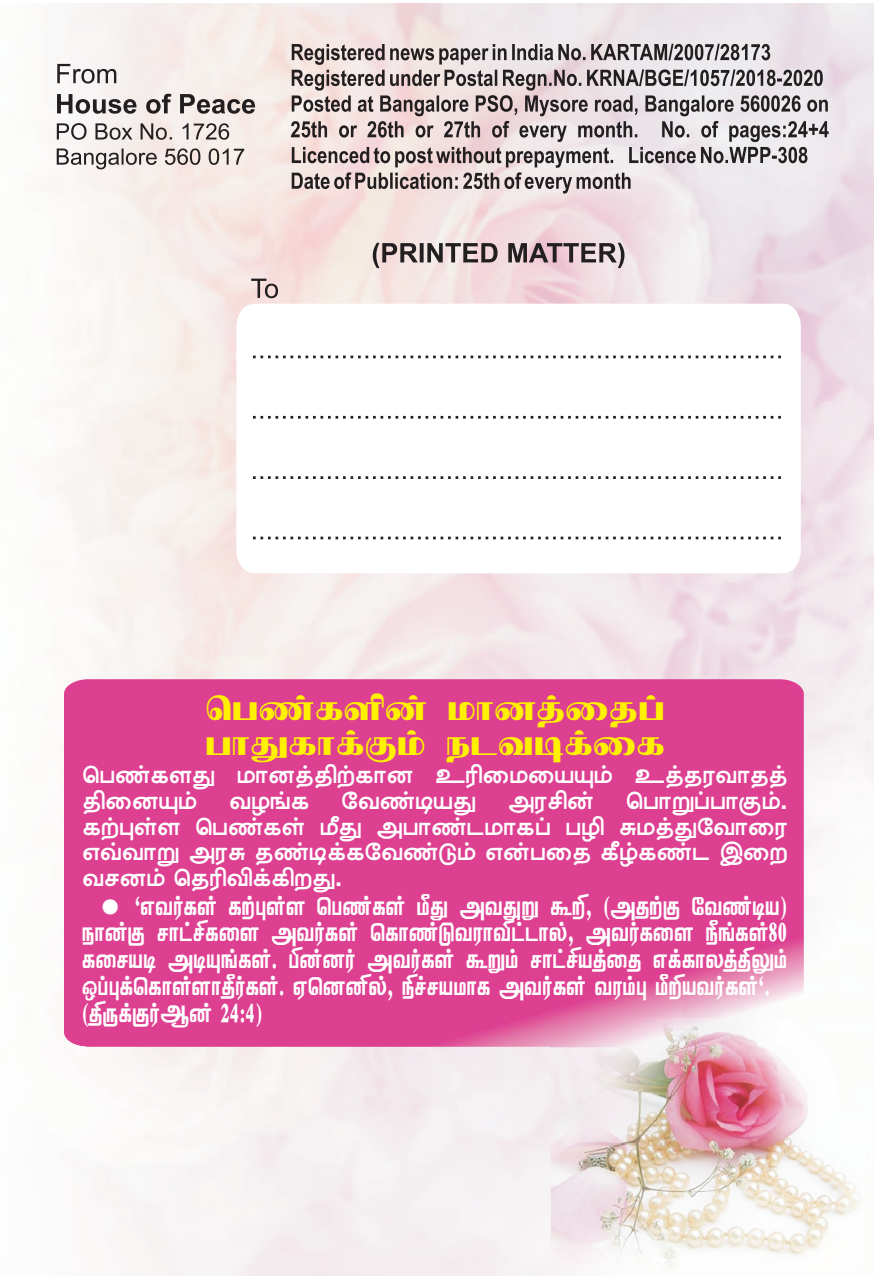
<style>
.page{position:relative;width:874px;height:1276px;background:#fff}
.page>*{position:absolute;margin:0;border:0;box-sizing:border-box;transform-origin:0 0}
.t1{font:36px/35.3px "Nallur Plain";color:#fff101}
.t2{font:27px/27px "Viththi";color:#fff}
.t3{font:24.75px/25.9px "Trinco Plain";color:#fff}
</style>
<div class="page">
<img style="left:45px;top:3px;width:829px;height:1273px">
<div style="left:64px;top:679px;width:740px;height:367px;background:#dd3f91"></div>
<img style="left:550px;top:1018px;width:315px;height:252px">
<svg style="left:57px;top:64px;width:198px;height:105px"></svg>
<svg style="left:373px;top:243px;width:251px;height:25px"></svg>
<svg style="left:236px;top:304px;width:565px;height:269px"></svg>
<svg style="left:251px;top:279px;width:530px;height:260px"></svg>
<svg style="left:291px;top:44px;width:537px;height:149px"></svg>
<svg style="left:103px;top:899px;width:15px;height:15px"></svg>
<h1 class="t1" style="left:205px;top:694px;width:479px">ngz;fspd; khdj;ijg; ghJfhf;Fk; eltbf;if</h1>
<p class="t3" style="left:83px;top:764px;width:707px">NGZ;FSJ KHDJ;JPW;FHD CUPIKIAAK; CJ;JUTHJJ;<br>JPIDAK;</p>
<p class="t3" style="left:229px;top:789px;width:82px">TOQ;F</p>
<p class="t3" style="left:342px;top:789px;width:136px">NTZ;BAJ</p>
<p class="t3" style="left:508px;top:789px;width:88px">MURPD;</p>
<p class="t3" style="left:83px;top:789px;width:707px;text-align:justify;text-indent:544px">NGHWG;GHFK;.<br>FW;GS;S NGZ;FS; KPJ MGHZ;LKHFG; GOP RKJ;JNTHIU VT;THW MUR JZ;BF;FNTZ;LK; VD;GIJ FPO;FZ;L ,IW TRDK; NJUPTPF;FPWJ.</p>
<p class="t2" style="left:83px;top:893px;width:707px;text-indent:52px">'vtu;fs; fw;Gs;s ngz;fs; kPJ mtJ}W $wp&gt; (mjw;F Ntz;ba) ehd;F rhl;rpfis mtu;fs; nfhz;Ltuhtpl;lhy;&gt; mtu;fis ePq;fs;80 firab mbAq;fs;. gpd;du; mtu;fs; $Wk; rhl;rpaj;ij vf;fhyj;jpYk; xg;Gf;nfhs;shjPu;fs;. Vnddpy;&gt; epr;rakhf mtu;fs; tuk;G kPwpatu;fs;'. (jpUf;Fu;Md; 24:4)</p>
</div>
